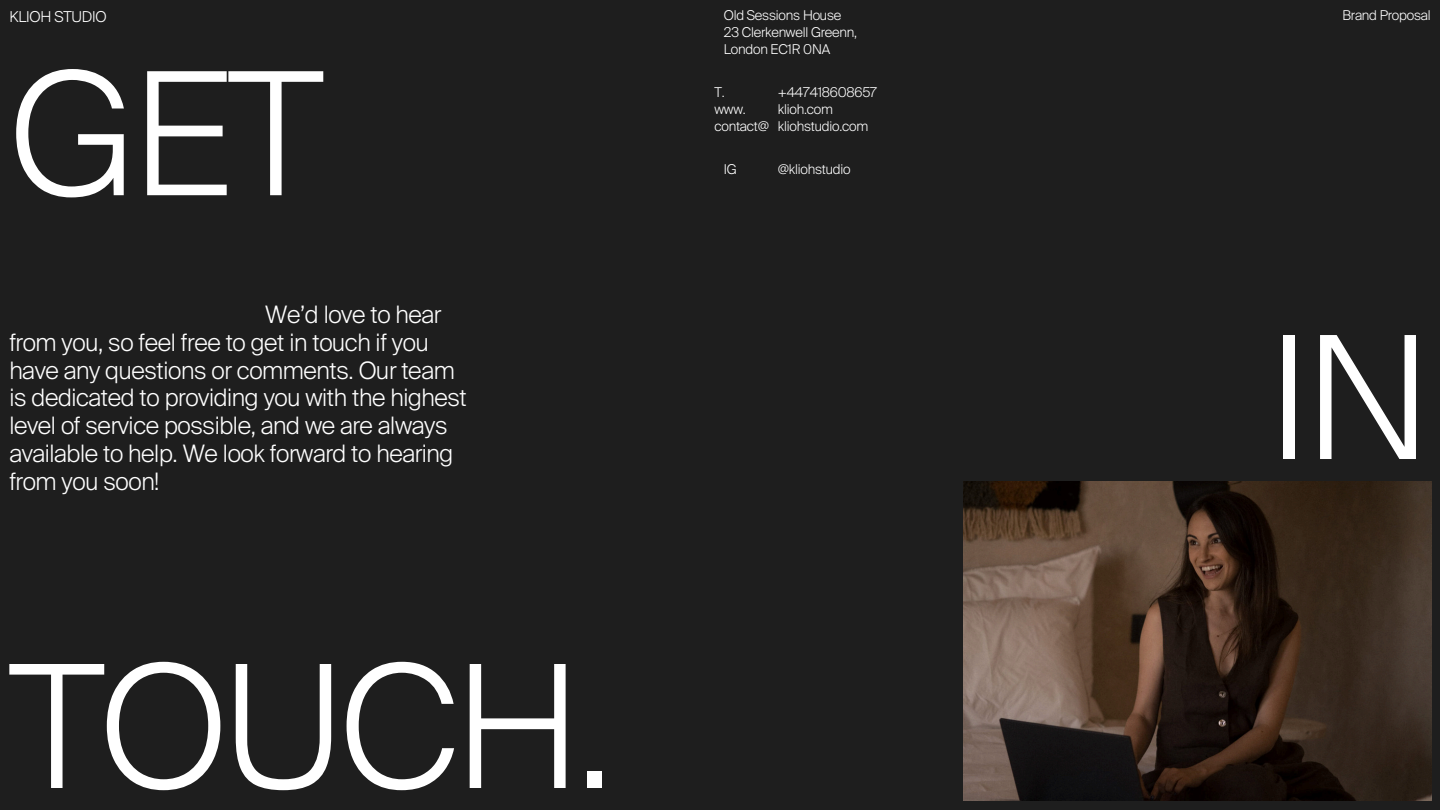
<style>
.page{position:relative;width:1440px;height:810px;background:#1e1e1e}
.page>*{position:absolute;margin:0;border:0;box-sizing:border-box;transform-origin:0 0}
.t1{font:300 171px "Suisse Intl";letter-spacing:-.025em;color:#fff}
.t2{font:300 24px/27.8px "Suisse Intl";letter-spacing:-.015em;color:#fff}
.t3{font:300 15px "Suisse Intl";letter-spacing:-.015em;color:#fff}
.t4{font:300 13.5px "Suisse Intl";letter-spacing:-.015em;color:#fff}
</style>
<div class="page">
<img style="left:963px;top:482px;width:468px;height:319px">
<p class="t3" style="left:9px;top:10px;width:99px">KLIOH STUDIO</p>
<h3 class="t1" style="left:9px;top:63px;width:315px">GET</h3>
<h1 class="t2" style="left:9px;top:303px;width:459px;text-indent:256px">We’d love to hear from you, so feel free to get in touch if you have any questions or comments. Our team is dedicated to providing you with the highest level of service possible, and we are always available to help. We look forward to hearing from you soon!</h1>
<p class="t1" style="left:9px;top:656px;width:605px">TOUCH.</p>
<p class="t4" style="left:724px;top:9px;width:119px">Old Sessions House</p>
<p class="t4" style="left:724px;top:27px;width:135px">23 Clerkenwell Greenn,</p>
<p class="t4" style="left:724px;top:44px;width:108px">London EC1R 0NA</p>
<p class="t4" style="left:715px;top:86px;width:12px">T.</p>
<p class="t4" style="left:715px;top:103px;width:33px">www.</p>
<p class="t4" style="left:715px;top:121px;width:56px">contact@</p>
<p class="t4" style="left:778px;top:86px;width:101px">+447418608657</p>
<p class="t4" style="left:778px;top:103px;width:56px">klioh.com</p>
<h4 class="t4" style="left:778px;top:121px;width:92px">kliohstudio.com</h4>
<p class="t4" style="left:724px;top:163px;width:15px">IG</p>
<p class="t4" style="left:778px;top:163px;width:74px">@kliohstudio</p>
<h2 class="t4" style="left:1342px;top:9px;width:90px">Brand Proposal</h2>
<h1 class="t1" style="left:1269px;top:327px;width:163px">IN</h1>
</div>
